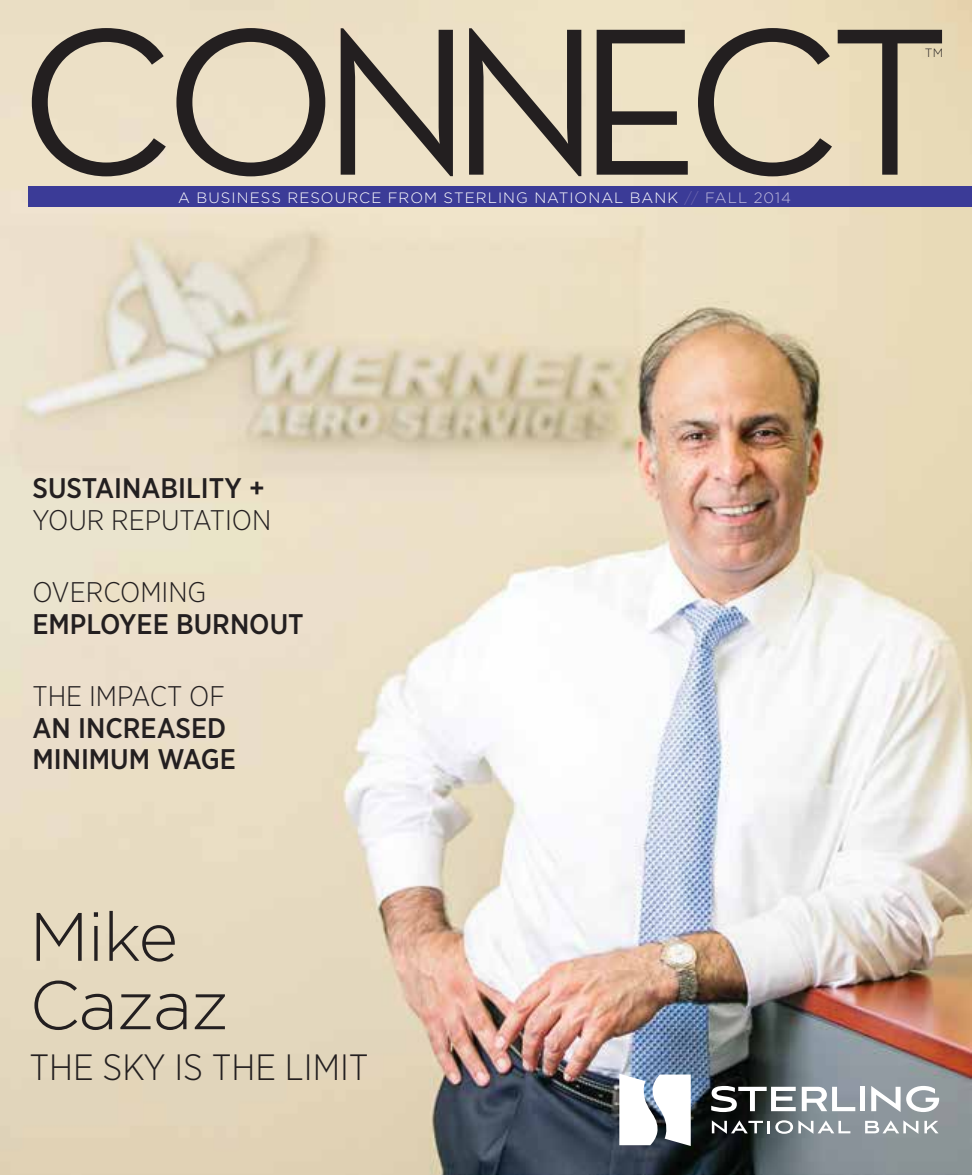
<style>
.page{position:relative;width:972px;height:1175px;background:#fff}
.page>*{position:absolute;margin:0;border:0;box-sizing:border-box;transform-origin:0 0}
.t1{font:213px "Neutra Text TF";letter-spacing:-.07em;color:#231f20}
.t2{font:300 68.4px/68.4px "Gotham";letter-spacing:-.02em;color:#231f20}
.t3{font:300 36.6px "Gotham Narrow";color:#231f20}
.t4{font:500 28.35px/31.8px "Gotham Narrow";color:#231f20}
.t5{font:300 28.35px "Gotham Narrow";color:#231f20}
.t6{font:300 15px "Gotham";letter-spacing:.07em;color:#fff}
.t7{font:300 12px "Gotham";color:#231f20}
.s1{color:#6d67af}
.s2{color:#c0bcde}
</style>
<div class="page">
<img style="left:0;top:0;width:972px;height:1174px">
<svg style="left:711px;top:1085px;width:85px;height:27px"></svg>
<svg style="left:802px;top:1086px;width:53px;height:25px"></svg>
<div style="left:860px;top:1086px;width:5px;height:25px;background:#fff"></div>
<svg style="left:871px;top:1085px;width:68px;height:27px"></svg>
<svg style="left:712px;top:1120px;width:138px;height:13px"></svg>
<svg style="left:865px;top:1120px;width:53px;height:13px"></svg>
<svg style="left:924px;top:1120px;width:15px;height:13px"></svg>
<svg style="left:619px;top:1073px;width:72px;height:73px"></svg>
<div style="left:28px;top:186px;width:913px;height:21px;background:#3b3b97"></div>
<div style="left:940px;top:186px;width:32px;height:21px;background:#3b3b97"></div>
<h1 class="t1" style="left:20px;top:-27px;width:930px">CONNECT</h1>
<p class="t7" style="left:925px;top:45px;width:20px">TM</p>
<p class="t6" style="left:178px;top:188px;width:614px">A BUSINESS RESOURCE FROM STERLING NATIONAL BANK <span class="s1">//</span> <span class="s2">FALL 2014</span></p>
<p class="t4" style="left:32px;top:472px;width:234px">SUSTAINABILITY +</p>
<p class="t5" style="left:32px;top:502px;width:240px">YOUR REPUTATION</p>
<p class="t5" style="left:32px;top:574px;width:176px">OVERCOMING</p>
<p class="t4" style="left:32px;top:607px;width:273px">EMPLOYEE BURNOUT</p>
<p class="t5" style="left:32px;top:678px;width:194px">THE IMPACT OF</p>
<p class="t4" style="left:32px;top:711px;width:205px">AN INCREASED<br>MINIMUM WAGE</p>
<h2 class="t2" style="left:29px;top:902px;width:201px">Mike<br>Cazaz</h2>
<p class="t3" style="left:29px;top:1045px;width:341px">THE SKY IS THE LIMIT</p>
</div>
